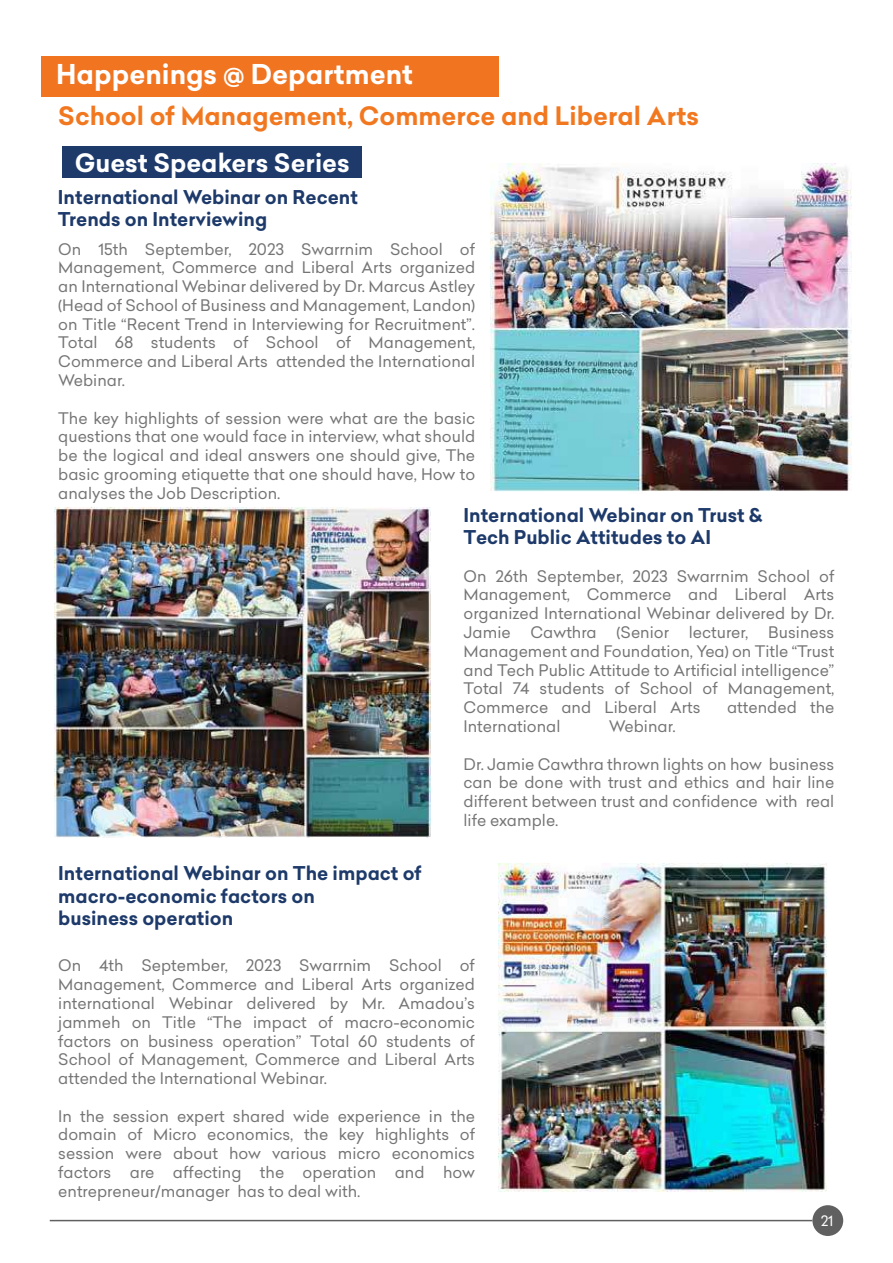
<style>
.page{position:relative;width:893px;height:1263px;background:#fff}
.page>*{position:absolute;margin:0;border:0;box-sizing:border-box;transform-origin:0 0}
.t1{font:700 26.85px "Celias";color:#fff}
.t2{font:700 24.9px "Celias";color:#f27820}
.t3{font:700 24.9px "Celias";color:#fff}
.t4{font:700 18.6px/22.4px "Celias";color:#1d3a6a}
.t5{font:15.6px/18.8px "Celias";color:#767576;text-align:justify}
.t6{font:14.1px "Celias";color:#fff}
</style>
<div class="page">
<div style="left:812px;top:1205px;width:31px;height:31px;background:#606060;border-radius:50%"></div>
<hr style="left:50px;top:1220px;width:762px;height:1px;background:#606060">
<img style="left:490px;top:163px;width:362px;height:329px">
<img style="left:499px;top:863px;width:328px;height:329px">
<div style="left:41px;top:56px;width:458px;height:41px;background:#f17421"></div>
<img style="left:55px;top:507px;width:375px;height:331px">
<div style="left:62px;top:146px;width:300px;height:31px;background:#1d3a6a"></div>
<h1 class="t1" style="left:56px;top:55px;width:358px">Happenings @ Department</h1>
<h2 class="t2" style="left:58px;top:98px;width:642px">School of Management, Commerce and Liberal Arts</h2>
<h2 class="t3" style="left:75px;top:145px;width:277px">Guest Speakers Series</h2>
<p class="t4" style="left:58px;top:186px;width:301px">International Webinar on Recent<br>Trends on Interviewing</p>
<p class="t5" style="left:58px;top:239px;width:418px">On 15th September, 2023 Swarrnim School of Management, Commerce and Liberal Arts organized an International Webinar delivered by Dr. Marcus Astley (Head of School of Business and Management, Landon) on Title “Recent Trend in Interviewing for Recruitment”.<br>Total 68 students of School of Management, Commerce and Liberal Arts attended the International Webinar.</p>
<p class="t5" style="left:58px;top:408px;width:418px">The key highlights of session were what are the basic questions that one would face in interview, what should be the logical and ideal answers one should give, The basic grooming etiquette that one should have, How to analyses the Job Description.</p>
<p class="t4" style="left:463px;top:504px;width:300px">International Webinar on Trust &amp;<br>Tech Public Attitudes to AI</p>
<p class="t5" style="left:464px;top:566px;width:372px">On 26th September, 2023 Swarrnim School of Management, Commerce and Liberal Arts organized International Webinar delivered by Dr.<br>Jamie</p>
<p class="t5" style="left:530px;top:623px;width:68px">Cawthra</p>
<p class="t5" style="left:616px;top:623px;width:54px">(Senior</p>
<p class="t5" style="left:689px;top:623px;width:61px">lecturer,</p>
<p class="t5" style="left:464px;top:623px;width:372px;text-indent:305px">Business Management and Foundation, Yea) on Title “Trust and Tech Public Attitude to Artificial intelligence” Total 74 students of School of Management, Commerce and Liberal Arts</p>
<p class="t5" style="left:727px;top:698px;width:109px">attended the</p>
<p class="t4" style="left:58px;top:862px;width:365px">International Webinar on The impact of macro-economic factors on<br>business operation</p>
<p class="t5" style="left:464px;top:717px;width:98px">International</p>
<p class="t5" style="left:609px;top:717px;width:68px">Webinar.</p>
<p class="t5" style="left:464px;top:754px;width:372px">Dr. Jamie Cawthra thrown lights on how business can be done with trust and ethics and hair line different between trust and confidence with real life example.</p>
<p class="t5" style="left:58px;top:956px;width:418px">On 4th September, 2023 Swarrnim School of Management, Commerce and Liberal Arts organized international Webinar delivered by Mr. Amadou’s jammeh on Title “The impact of macro-economic factors on business operation” Total 60 students of School of Management, Commerce and Liberal Arts attended the International Webinar.</p>
<p class="t5" style="left:58px;top:1106px;width:418px">In the session expert shared wide experience in the domain of Micro economics, the key highlights of session were about how various micro economics factors are affecting the operation and how entrepreneur/manager has to deal with.</p>
<p class="t6" style="left:821px;top:1210px;width:14px">21</p>
</div>
